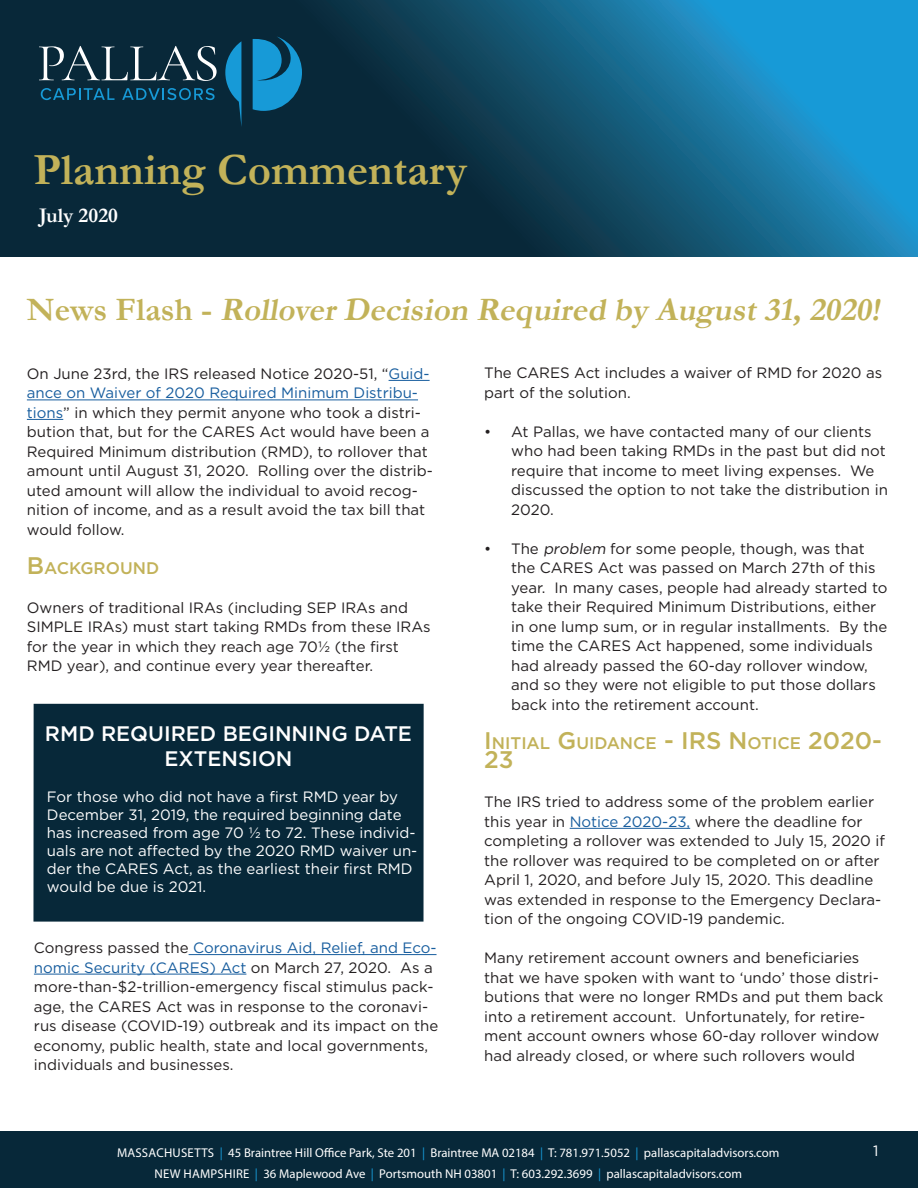
<style>
.page{position:relative;width:918px;height:1188px;background:#fff}
.page>*{position:absolute;margin:0;border:0;box-sizing:border-box;transform-origin:0 0}
.t1{font:700 45px "Garamond";color:#c2b259}
.t2{font:italic 700 33px "Garamond";color:#c2b259}
.t3{font:500 24px "Gotham";color:#c2b259}
.t4{font:500 21px/25.2px "Gotham";color:#fff;text-align:center}
.t5{font:700 21px "Garamond";color:#fff}
.t6{font:500 16.8px "Gotham";color:#c2b259}
.t7{font:15px/19.5px "Gotham";color:#231f20}
.t8{font:15px/18px "Gotham";color:#fff}
.t9{font:12.75px "Myriad Pro";color:#fff}
.s1{font-style:normal}
.s2{color:#175d9e}
.s3{font-size:24px}
.s4{font-style:italic}
.s5{color:#179ad7}
</style>
<div class="page">
<svg style="left:0;top:0;width:918px;height:256px;background:#104d6a"></svg>
<svg style="left:225px;top:41px;width:16px;height:86px"></svg>
<svg style="left:253px;top:36px;width:49px;height:75px;background:#1279a9"></svg>
<svg style="left:39px;top:46px;width:178px;height:35px;background:#354f5d"></svg>
<svg style="left:41px;top:88px;width:74px;height:12px"></svg>
<svg style="left:122px;top:88px;width:93px;height:12px"></svg>
<div style="left:0;top:1132px;width:918px;height:56px;background:#072839"></div>
<hr style="left:389px;top:380px;width:41px;height:1px;background:#175d9e">
<hr style="left:27px;top:400px;width:391px;height:1px;background:#175d9e">
<hr style="left:27px;top:419px;width:36px;height:1px;background:#175d9e">
<hr style="left:570px;top:828px;width:120px;height:1px;background:#175d9e">
<div style="left:33px;top:704px;width:391px;height:218px;background:#072839"></div>
<hr style="left:189px;top:954px;width:248px;height:1px;background:#175d9e">
<hr style="left:34px;top:974px;width:212px;height:1px;background:#175d9e">
<h1 class="t1" style="left:33px;top:154px;width:435px">Planning Commentary</h1>
<h3 class="t5" style="left:39px;top:209px;width:81px">July 2020</h3>
<h2 class="t2" style="left:27px;top:299px;width:859px"><span class="s1">News F lash -</span> Rollover Decision Required by August 31, 2020!</h2>
<p class="t7" style="left:27px;top:365px;width:408px">On June 23rd, the IRS released Notice 2020-51, “<span class="s2">Guid&shy;ance on Waiver of 2020 Required Minimum Distribu&shy;tions</span>” in which they permit anyone who took a distri&shy;bution that, but for the CARES Act would have been a Required Minimum distribution (RMD), to rollover that amount until August 31, 2020. Rolling over the distrib&shy;uted amount will allow the individual to avoid recog&shy;nition of income, and as a result avoid the tax bill that would follow.</p>
<p class="t6" style="left:27px;top:560px;width:134px"><span class="s3">B</span>ACKGROUND</p>
<p class="t7" style="left:27px;top:599px;width:405px">Owners of traditional IRAs (including SEP IRAs and SIMPLE IRAs) must start taking RMDs from these IRAs for the year in which they reach age 70½ (the first RMD year), and continue every year thereafter.</p>
<h3 class="t4" style="left:45px;top:722px;width:369px">RMD REQUIRED BEGINNING DATE<br>EXTENSION</h3>
<p class="t8" style="left:47px;top:789px;width:372px">For those who did not have a first RMD year by December 31, 2019, the required beginning date has increased from age 70 ½ to 72. These individ&shy;uals are not affected by the 2020 RMD waiver un&shy;der the CARES Act, as the earliest their first RMD would be due is 2021.</p>
<p class="t7" style="left:34px;top:939px;width:406px">Congress passed the <span class="s2">Coronavirus Aid, Relief, and Eco&shy;nomic Security (CARES) Act</span> on March 27, 2020. As a more-than-$2-trillion-emergency fiscal stimulus pack&shy;age, the CARES Act was in response to the coronavi&shy;rus disease (COVID-19) outbreak and its impact on the economy, public health, state and local governments, individuals and businesses.</p>
<p class="t7" style="left:484px;top:364px;width:399px">The CARES Act includes a waiver of RMD for 2020 as part of the solution.</p>
<p class="t7" style="left:511px;top:423px;width:378px;text-indent:-27px">• At Pallas, we have contacted many of our clients who had been taking RMDs in the past but did not require that income to meet living expenses. We discussed the option to not take the distribution in 2020.</p>
<p class="t7" style="left:511px;top:540px;width:378px;text-indent:-27px">• The <span class="s4">problem</span> for some people, though, was that the CARES Act was passed on March 27th of this year. In many cases, people had already started to take their Required Minimum Distributions, either in one lump sum, or in regular installments. By the time the CARES Act happened, some individuals had already passed the 60-day rollover window, and so they were not eligible to put those dollars back into the retirement account.</p>
<p class="t6" style="left:484px;top:735px;width:399px"><span class="s3">I</span>NITIAL <span class="s3">G</span>UIDANCE <span class="s3">- IRS N</span>OTICE <span class="s3">2020-</span></p>
<h3 class="t3" style="left:484px;top:749px;width:31px">23</h3>
<p class="t7" style="left:484px;top:793px;width:402px">The IRS tried to address some of the problem earlier this year in <span class="s2">Notice 2020-23,</span> where the deadline for completing a rollover was extended to July 15, 2020 if the rollover was required to be completed on or after April 1, 2020, and before July 15, 2020. This deadline was extended in response to the Emergency Declara&shy;tion of the ongoing COVID-19 pandemic.</p>
<p class="t7" style="left:484px;top:949px;width:401px">Many retirement account owners and beneficiaries that we have spoken with want to ‘undo’ those distri&shy;butions that were no longer RMDs and put them back into a retirement account. Unfortunately, for retire&shy;ment account owners whose 60-day rollover window had already closed, or where such rollovers would</p>
<p class="t9" style="left:117px;top:1148px;width:664px">MASSACHUSETTS <span class="s5">|</span> 45 Braintree Hill Office Park, Ste 201 <span class="s5">|</span> Braintree MA 02184 <span class="s5">|</span> T: 781.971.5052 <span class="s5">|</span> pallascapitaladvisors.com</p>
<p class="t9" style="left:154px;top:1168px;width:589px">NEW HAMPSHIRE <span class="s5">|</span> 36 Maplewood Ave <span class="s5">|</span> Portsmouth NH 03801 <span class="s5">|</span> T: 603.292.3699 <span class="s5">|</span> pallascapitaladvisors.com</p>
<p class="t8" style="left:873px;top:1142px;width:7px">1</p>
</div>
